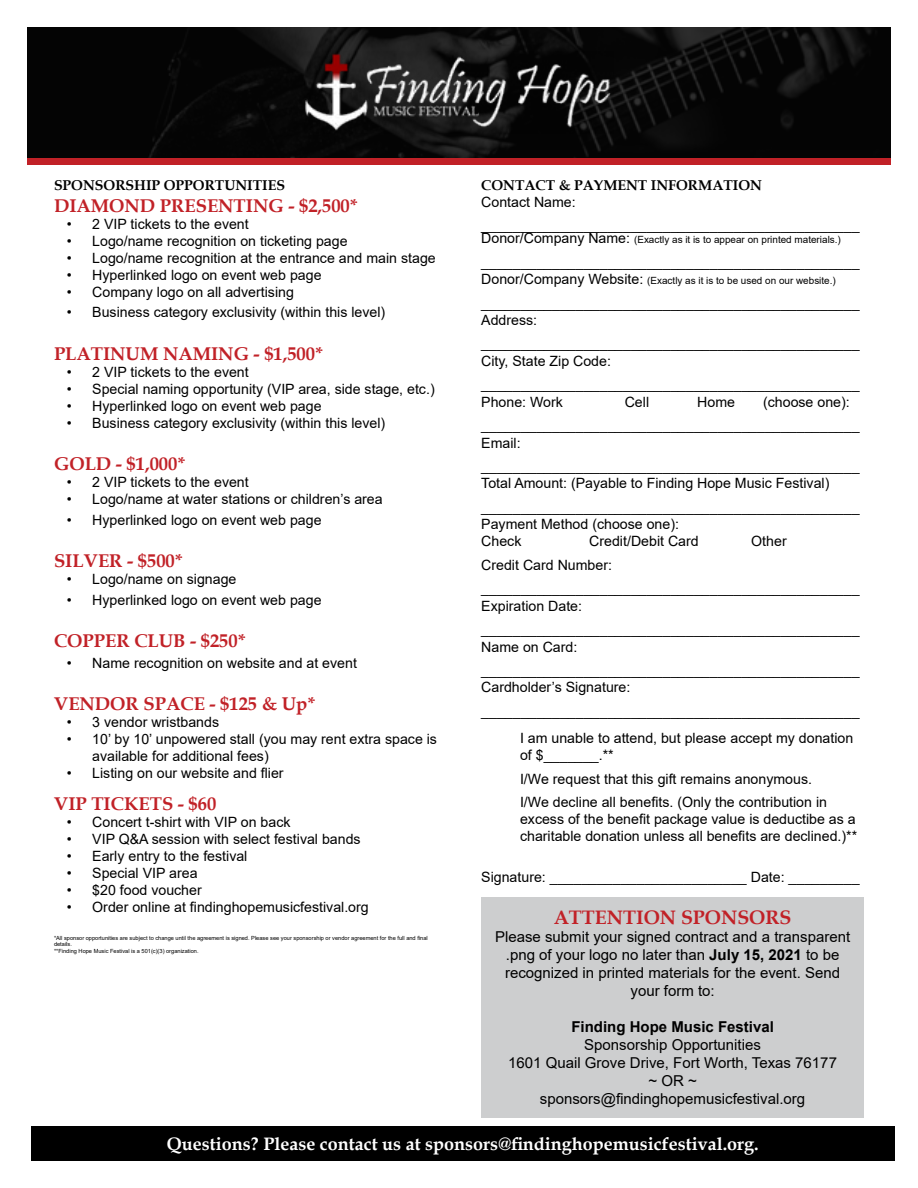
<style>
.page{position:relative;width:918px;height:1188px;background:#fff}
.page>*{position:absolute;margin:0;border:0;box-sizing:border-box;transform-origin:0 0}
.t1{font:700 19.5px "Book Antiqua";color:#c12127}
.t2{font:700 18.45px "Book Antiqua";color:#c12127}
.t3{font:700 18px "Book Antiqua";color:#fff}
.t4{font:15px/18px "Arial";color:#000;text-align:center}
.t5{font:700 15px "Arial";color:#000}
.t6{font:14.1px/23.4px "Arial";color:#000}
.t7{font:700 14.1px "Book Antiqua";color:#000}
.t8{font:9.9px "Arial";color:#000}
.t9{font:5.7px/6.8px "Arial";color:#000}
.s1{font-size:14.1px}
.s2{font-weight:700}
</style>
<div class="page">
<div style="left:481px;top:897px;width:383px;height:220px;background:#cdcecf"></div>
<div style="left:31px;top:1126px;width:864px;height:35px;background:#000"></div>
<img style="left:27px;top:27px;width:864px;height:131px">
<div style="left:27px;top:158px;width:864px;height:7px;background:#c12127"></div>
<img style="left:304px;top:51px;width:310px;height:82px">
<p class="t7" style="left:481px;top:175px;width:282px">CONTACT &amp; PAYMENT INFORMATION</p>
<p class="t6" style="left:481px;top:190px;width:380px">Contact Name: ________________________________________________</p>
<p class="t7" style="left:54px;top:175px;width:233px">SPONSORSHIP OPPORTUNITIES</p>
<h2 class="t2" style="left:54px;top:193px;width:305px">DIAMOND PRESENTING - $2,500*</h2>
<p class="t6" style="left:67px;top:212px;width:184px">• 2 VIP tickets to the event</p>
<p class="t6" style="left:67px;top:229px;width:282px">• Logo/name recognition on ticketing page</p>
<p class="t6" style="left:67px;top:246px;width:371px">• Logo/name recognition at the entrance and main stage</p>
<p class="t6" style="left:67px;top:263px;width:256px">• Hyperlinked logo on event web page</p>
<p class="t6" style="left:67px;top:280px;width:229px">• Company logo on all advertising</p>
<p class="t6" style="left:67px;top:300px;width:320px">• Business category exclusivity (within this level)</p>
<h2 class="t2" style="left:54px;top:341px;width:271px">PLATINUM NAMING - $1,500*</h2>
<p class="t6" style="left:67px;top:360px;width:184px">• 2 VIP tickets to the event</p>
<p class="t6" style="left:67px;top:377px;width:369px">• Special naming opportunity (VIP area, side stage, etc.)</p>
<p class="t6" style="left:67px;top:394px;width:256px">• Hyperlinked logo on event web page</p>
<p class="t6" style="left:67px;top:411px;width:320px">• Business category exclusivity (within this level)</p>
<h2 class="t2" style="left:54px;top:451px;width:133px">GOLD - $1,000*</h2>
<p class="t6" style="left:67px;top:470px;width:184px">• 2 VIP tickets to the event</p>
<p class="t6" style="left:67px;top:487px;width:317px">• Logo/name at water stations or children’s area</p>
<p class="t6" style="left:67px;top:508px;width:256px">• Hyperlinked logo on event web page</p>
<h2 class="t2" style="left:54px;top:548px;width:130px">SILVER - $500*</h2>
<p class="t6" style="left:67px;top:567px;width:171px">• Logo/name on signage</p>
<p class="t6" style="left:67px;top:588px;width:256px">• Hyperlinked logo on event web page</p>
<h2 class="t2" style="left:54px;top:628px;width:193px">COPPER CLUB - $250*</h2>
<p class="t6" style="left:67px;top:651px;width:292px">• Name recognition on website and at event</p>
<h2 class="t2" style="left:54px;top:691px;width:263px">VENDOR SPACE - $125 &amp; Up*</h2>
<p class="t6" style="left:67px;top:710px;width:154px">• 3 vendor wristbands</p>
<p class="t6" style="left:92px;top:731px;width:346px;line-height:17px;text-indent:-26px">• 10’ by 10’ unpowered stall (you may rent extra space is available for additional fees)</p>
<p class="t6" style="left:67px;top:761px;width:218px">• Listing on our website and flier</p>
<h2 class="t2" style="left:54px;top:792px;width:164px">VIP TICKETS - $60</h2>
<p class="t6" style="left:67px;top:811px;width:225px">• Concert t-shirt with VIP on back</p>
<p class="t6" style="left:67px;top:828px;width:295px">• VIP Q&amp;A session with select festival bands</p>
<p class="t6" style="left:67px;top:845px;width:182px">• Early entry to the festival</p>
<p class="t6" style="left:67px;top:862px;width:132px">• Special VIP area</p>
<p class="t6" style="left:67px;top:879px;width:137px">• $20 food voucher</p>
<p class="t6" style="left:67px;top:896px;width:304px">• Order online at findinghopemusicfestival.org</p>
<p class="t9" style="left:54px;top:934px;width:375px">*All sponsor opportunities are subject to change until the agreement is signed. Please see your sponsorship or vendor agreement for the full and final details.<br>**Finding Hope Music Festival is a 501(c)(3) organization.</p>
<p class="t8" style="left:481px;top:233px;width:361px"><span class="s1">Donor/Company Name:</span> (Exactly as it is to appear on printed materials.)</p>
<p class="t6" style="left:481px;top:250px;width:380px">________________________________________________</p>
<p class="t8" style="left:481px;top:274px;width:356px"><span class="s1">Donor/Company Website:</span> (Exactly as it is to be used on our website.)</p>
<p class="t6" style="left:481px;top:294px;width:380px;line-height:17.4px">________________________________________________<br>Address:</p>
<p class="t6" style="left:481px;top:335px;width:380px;line-height:17.4px">________________________________________________<br>City, State Zip Code:</p>
<p class="t6" style="left:481px;top:376px;width:380px;line-height:17.4px">________________________________________________<br>Phone: Work</p>
<p class="t6" style="left:481px;top:390px;width:380px;text-indent:282px">(choose one): ________________________________________________</p>
<p class="t6" style="left:481px;top:431px;width:380px">Email: ________________________________________________</p>
<p class="t6" style="left:481px;top:472px;width:380px">Total Amount: (Payable to Finding Hope Music Festival) ________________________________________________</p>
<p class="t6" style="left:481px;top:516px;width:199px;line-height:17px">Payment Method (choose one):<br>Check</p>
<p class="t6" style="left:625px;top:390px;width:26px">Cell</p>
<p class="t6" style="left:697px;top:390px;width:39px">Home</p>
<p class="t6" style="left:589px;top:529px;width:111px">Credit/Debit Card</p>
<p class="t6" style="left:751px;top:529px;width:37px">Other</p>
<p class="t6" style="left:481px;top:553px;width:380px">Credit Card Number: ________________________________________________</p>
<p class="t6" style="left:481px;top:594px;width:380px">Expiration Date: ________________________________________________</p>
<p class="t6" style="left:481px;top:635px;width:380px">Name on Card: ________________________________________________</p>
<p class="t6" style="left:481px;top:676px;width:380px">Cardholder’s Signature: ________________________________________________</p>
<p class="t6" style="left:520px;top:730px;width:335px;line-height:17px">I am unable to attend, but please accept my donation of $_______.**</p>
<p class="t6" style="left:520px;top:767px;width:308px">I/We request that this gift remains anonymous.<br>I/We decline all benefits. (Only the contribution in</p>
<p class="t6" style="left:520px;top:811px;width:339px;line-height:17px">excess of the benefit package value is deductibe as a charitable donation unless all benefits are declined.)**</p>
<p class="t6" style="left:481px;top:865px;width:380px">Signature: _________________________ Date: _________</p>
<h1 class="t1" style="left:554px;top:904px;width:239px">ATTENTION SPONSORS</h1>
<p class="t4" style="left:495px;top:928px;width:357px">Please submit your signed contract and a transparent .png of your logo no later than <span class="s2">July 15, 2021</span> to be recognized in printed materials for the event. Send your form to:</p>
<p class="t5" style="left:571px;top:1016px;width:204px">Finding Hope Music Festival</p>
<p class="t4" style="left:508px;top:1036px;width:330px">Sponsorship Opportunities<br>1601 Quail Grove Drive, Fort Worth, Texas 76177 ~ OR ~<br>sponsors@findinghopemusicfestival.org</p>
<p class="t3" style="left:167px;top:1132px;width:593px">Questions? Please contact us at sponsors@findinghopemusicfestival.org.</p>
</div>
